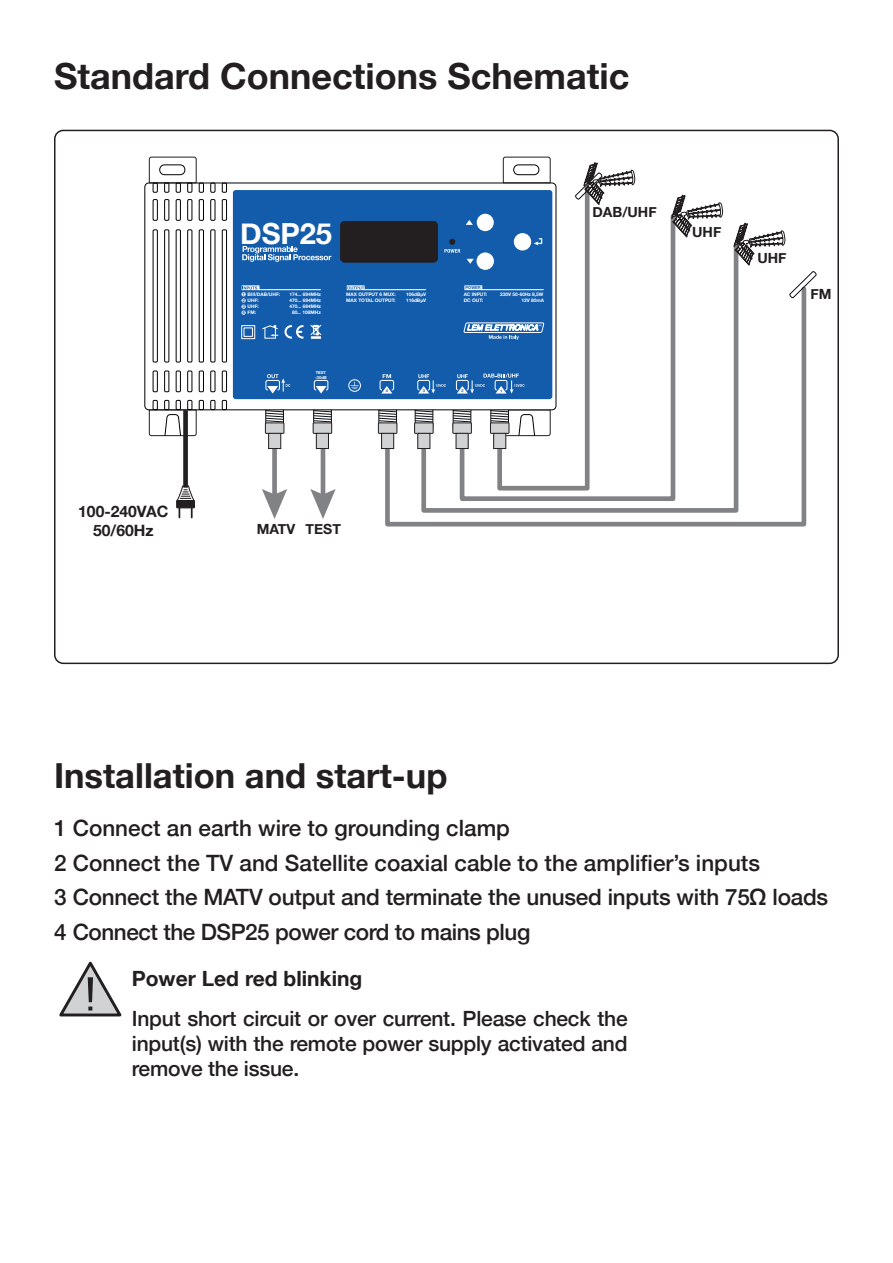
<style>
.page{position:relative;width:893px;height:1263px;background:#fff}
.page>*{position:absolute;margin:0;border:0;box-sizing:border-box;transform-origin:0 0}
.Elenco_puntato_EN{font:700 36px "Helvetica Neue";color:#231f20}
.Elenco_puntato_EN-2{font:700 34.5px "Helvetica Neue";color:#231f20}
.t1{font:700 29.1px "Helvetica Neue";letter-spacing:-.005em;color:#fff}
.Elenco_puntato_EN-3{font:500 22.5px "Helvetica Neue";letter-spacing:-.01em;color:#231f20}
.Descrizione_display{font:500 21px/25.2px "Helvetica Neue";letter-spacing:-.01em;color:#231f20;text-align:justify}
.Descrizione_display-2{font:700 21px "Helvetica Neue";color:#231f20}
.t2{font:700 15.75px/18.8px "Helvetica Neue";color:#231f20;text-align:center}
.t3{font:700 14.1px "Helvetica Neue";color:#231f20}
.t4{font:700 4.8px "Helvetica Neue";color:#fff}
.t5{font:700 4.5px/6.1px "Helvetica Neue";color:#135cab;text-align:justify}
.t6{font:700 4.05px/4.1px "Helvetica Neue";color:#fff}
.t7{font:700 4.05px "Helvetica Neue";color:#135cab}
</style>
<div class="page">
<svg style="left:59px;top:961px;width:63px;height:56px"></svg>
<svg style="left:265px;top:410px;width:19px;height:13px"></svg>
<svg style="left:313px;top:410px;width:19px;height:13px"></svg>
<svg style="left:378px;top:410px;width:5px;height:13px"></svg>
<svg style="left:149px;top:156px;width:48px;height:28px"></svg>
<div style="left:159px;top:164px;width:26px;height:11px;border:1px solid #000001;border-radius:5px"></div>
<svg style="left:149px;top:409px;width:48px;height:27px"></svg>
<div style="left:153px;top:183px;width:5px;height:10px;border:1px solid #000001"></div>
<div style="left:164px;top:183px;width:5px;height:10px;border:1px solid #000001"></div>
<div style="left:176px;top:183px;width:5px;height:10px;border:1px solid #000001"></div>
<div style="left:187px;top:183px;width:5px;height:10px;border:1px solid #000001"></div>
<div style="left:199px;top:183px;width:5px;height:10px;border:1px solid #000001"></div>
<div style="left:210px;top:183px;width:5px;height:10px;border:1px solid #000001"></div>
<div style="left:222px;top:183px;width:5px;height:10px;border:1px solid #000001"></div>
<div style="left:153px;top:400px;width:5px;height:10px;border:1px solid #000001"></div>
<div style="left:164px;top:400px;width:5px;height:10px;border:1px solid #000001"></div>
<div style="left:176px;top:400px;width:5px;height:10px;border:1px solid #000001"></div>
<div style="left:187px;top:400px;width:5px;height:10px;border:1px solid #000001"></div>
<div style="left:199px;top:400px;width:5px;height:10px;border:1px solid #000001"></div>
<div style="left:210px;top:400px;width:5px;height:10px;border:1px solid #000001"></div>
<div style="left:222px;top:400px;width:5px;height:10px;border:1px solid #000001"></div>
<div style="left:153px;top:199px;width:5px;height:22px;border:1px solid #000001"></div>
<div style="left:164px;top:199px;width:5px;height:22px;border:1px solid #000001"></div>
<div style="left:176px;top:199px;width:5px;height:22px;border:1px solid #000001"></div>
<div style="left:187px;top:199px;width:5px;height:22px;border:1px solid #000001"></div>
<div style="left:199px;top:199px;width:5px;height:22px;border:1px solid #000001"></div>
<div style="left:210px;top:199px;width:5px;height:22px;border:1px solid #000001"></div>
<div style="left:222px;top:199px;width:5px;height:22px;border:1px solid #000001"></div>
<div style="left:153px;top:371px;width:5px;height:21px;border:1px solid #000001"></div>
<div style="left:164px;top:371px;width:5px;height:21px;border:1px solid #000001"></div>
<div style="left:176px;top:371px;width:5px;height:21px;border:1px solid #000001"></div>
<div style="left:187px;top:371px;width:5px;height:21px;border:1px solid #000001"></div>
<div style="left:199px;top:371px;width:5px;height:21px;border:1px solid #000001"></div>
<div style="left:210px;top:371px;width:5px;height:21px;border:1px solid #000001"></div>
<div style="left:222px;top:371px;width:5px;height:21px;border:1px solid #000001"></div>
<div style="left:153px;top:229px;width:5px;height:133px;border:1px solid #000001"></div>
<div style="left:164px;top:229px;width:5px;height:133px;border:1px solid #000001"></div>
<div style="left:176px;top:229px;width:5px;height:133px;border:1px solid #000001"></div>
<div style="left:187px;top:229px;width:5px;height:133px;border:1px solid #000001"></div>
<div style="left:199px;top:229px;width:5px;height:133px;border:1px solid #000001"></div>
<div style="left:210px;top:229px;width:5px;height:133px;border:1px solid #000001"></div>
<div style="left:222px;top:229px;width:5px;height:133px;border:1px solid #000001"></div>
<div style="left:233px;top:190px;width:319px;height:209px;background:#135cab;border-radius:3px"></div>
<div style="left:341px;top:221px;width:96px;height:41px;background:#231f20;border-radius:4px"></div>
<div style="left:340px;top:221px;width:98px;height:41px;border:1px solid #231f20;border-radius:4px"></div>
<div style="left:348px;top:379px;width:13px;height:13px;border:1px solid #fff;border-radius:50%"></div>
<svg style="left:350px;top:381px;width:9px;height:8px"></svg>
<div style="left:380px;top:380px;width:14px;height:10px;border:1px solid #fff;border-radius:2px"></div>
<svg style="left:381px;top:386px;width:2px;height:8px"></svg>
<div style="left:265px;top:380px;width:15px;height:10px;border:1px solid #fff;border-radius:2px"></div>
<svg style="left:267px;top:374px;width:23px;height:20px"></svg>
<div style="left:314px;top:380px;width:14px;height:10px;border:1px solid #fff;border-radius:2px"></div>
<svg style="left:316px;top:386px;width:11px;height:8px"></svg>
<svg style="left:310px;top:324px;width:12px;height:15px"></svg>
<div style="left:241px;top:325px;width:14px;height:14px;border:1px solid #fff"></div>
<div style="left:244px;top:328px;width:9px;height:9px;border:1px solid #fff"></div>
<svg style="left:262px;top:325px;width:41px;height:14px"></svg>
<svg style="left:242px;top:246px;width:89px;height:16px"></svg>
<hr style="left:364px;top:289px;width:62px;height:1px;background:#fff">
<svg style="left:347px;top:285px;width:18px;height:5px"></svg>
<svg style="left:347px;top:286px;width:17px;height:3px"></svg>
<hr style="left:259px;top:289px;width:61px;height:1px;background:#fff">
<svg style="left:242px;top:285px;width:17px;height:5px"></svg>
<svg style="left:241px;top:286px;width:16px;height:29px"></svg>
<div style="left:272px;top:441px;width:5px;height:58px;background:#808285"></div>
<svg style="left:262px;top:489px;width:25px;height:30px"></svg>
<hr style="left:321px;top:441px;width:4px;height:58px;background:#808285">
<svg style="left:310px;top:489px;width:26px;height:30px"></svg>
<div style="left:183px;top:413px;width:5px;height:72px;background:#231f20"></div>
<div style="left:177px;top:500px;width:17px;height:8px;background:#231f20"></div>
<div style="left:176px;top:500px;width:19px;height:8px;border:1px solid #231f20"></div>
<svg style="left:191px;top:509px;width:2px;height:8px"></svg>
<svg style="left:176px;top:485px;width:19px;height:17px"></svg>
<div style="left:265px;top:423px;width:19px;height:10px;background:#d1d2d4"></div>
<div style="left:265px;top:423px;width:19px;height:10px;border:1px solid #231f20"></div>
<div style="left:269px;top:433px;width:12px;height:15px;background:#d1d2d4"></div>
<div style="left:269px;top:433px;width:12px;height:16px;border:1px solid #231f20"></div>
<div style="left:313px;top:423px;width:19px;height:10px;background:#d1d2d4"></div>
<div style="left:313px;top:423px;width:19px;height:10px;border:1px solid #231f20"></div>
<div style="left:316px;top:433px;width:12px;height:15px;background:#d1d2d4"></div>
<div style="left:316px;top:433px;width:13px;height:16px;border:1px solid #231f20"></div>
<svg style="left:383px;top:284px;width:424px;height:243px"></svg>
<div style="left:378px;top:423px;width:19px;height:10px;background:#d1d2d4"></div>
<div style="left:378px;top:423px;width:19px;height:10px;border:1px solid #231f20"></div>
<div style="left:382px;top:433px;width:12px;height:15px;background:#d1d2d4"></div>
<div style="left:381px;top:433px;width:13px;height:16px;border:1px solid #231f20"></div>
<svg style="left:414px;top:156px;width:223px;height:337px"></svg>
<svg style="left:671px;top:194px;width:53px;height:44px"></svg>
<svg style="left:733px;top:222px;width:83px;height:76px"></svg>
<p class="Elenco_puntato_EN" style="left:54px;top:48px;width:577px">Standard Connections Schematic</p>
<p class="t2" style="left:78px;top:503px;width:92px">100-240VAC<br>50/60Hz</p>
<p class="t3" style="left:592px;top:201px;width:66px">DAB/UHF</p>
<p class="t1" style="left:240px;top:211px;width:93px">DSP25</p>
<p class="t3" style="left:692px;top:221px;width:31px">UHF</p>
<p class="t3" style="left:757px;top:247px;width:31px">UHF</p>
<p class="t7" style="left:465px;top:285px;width:17px">POWER</p>
<p class="t4" style="left:346px;top:290px;width:51px">MAX OUTPUT 6 MUX:</p>
<p class="t4" style="left:406px;top:290px;width:22px">106dBµV</p>
<p class="t4" style="left:346px;top:296px;width:51px">MAX TOTAL OUTPUT:</p>
<p class="t4" style="left:406px;top:296px;width:22px">116dBµV</p>
<p class="t5" style="left:242px;top:291px;width:4px">1<br>2<br>3<br>4</p>
<p class="t4" style="left:464px;top:290px;width:25px">AC INPUT:</p>
<p class="t4" style="left:500px;top:290px;width:45px">230V 50-60Hz 8,5W</p>
<p class="t4" style="left:248px;top:290px;width:34px">BIII/DAB/UHF:</p>
<p class="t4" style="left:289px;top:290px;width:33px">174... 694MHz</p>
<p class="t4" style="left:248px;top:297px;width:13px">UHF:</p>
<p class="t4" style="left:289px;top:297px;width:33px">470... 694MHz</p>
<p class="t4" style="left:248px;top:303px;width:13px">UHF:</p>
<p class="t4" style="left:289px;top:303px;width:33px">470... 694MHz</p>
<p class="t4" style="left:248px;top:309px;width:10px">FM:</p>
<p class="t4" style="left:292px;top:309px;width:30px">80... 108MHz</p>
<p class="t4" style="left:464px;top:296px;width:21px">DC OUT:</p>
<p class="t4" style="left:521px;top:296px;width:24px">12V 80mA</p>
<p class="t3" style="left:810px;top:283px;width:23px">FM</p>
<p class="t6" style="left:315px;top:371px;width:13px">TEST -30dB</p>
<p class="t3" style="left:257px;top:517px;width:86px">MATV TEST</p>
<p class="Elenco_puntato_EN-2" style="left:54px;top:749px;width:395px">Installation and start-up</p>
<p class="Elenco_puntato_EN-3" style="left:54px;top:810px;width:458px">1 Connect an earth wire to grounding clamp</p>
<p class="Elenco_puntato_EN-3" style="left:54px;top:845px;width:708px">2 Connect the TV and Satellite coaxial cable to the amplifier’s inputs</p>
<p class="Elenco_puntato_EN-3" style="left:54px;top:879px;width:776px">3 Connect the MATV output and terminate the unused inputs with 75Ω loads</p>
<p class="Elenco_puntato_EN-3" style="left:54px;top:914px;width:478px">4 Connect the DSP25 power cord to mains plug</p>
<p class="Descrizione_display-2" style="left:132px;top:962px;width:232px">Power Led red blinking</p>
<p class="Descrizione_display" style="left:132px;top:1004px;width:497px">Input short circuit or over current. Please check the input(s) with the remote power supply activated and remove the issue.</p>
</div>
